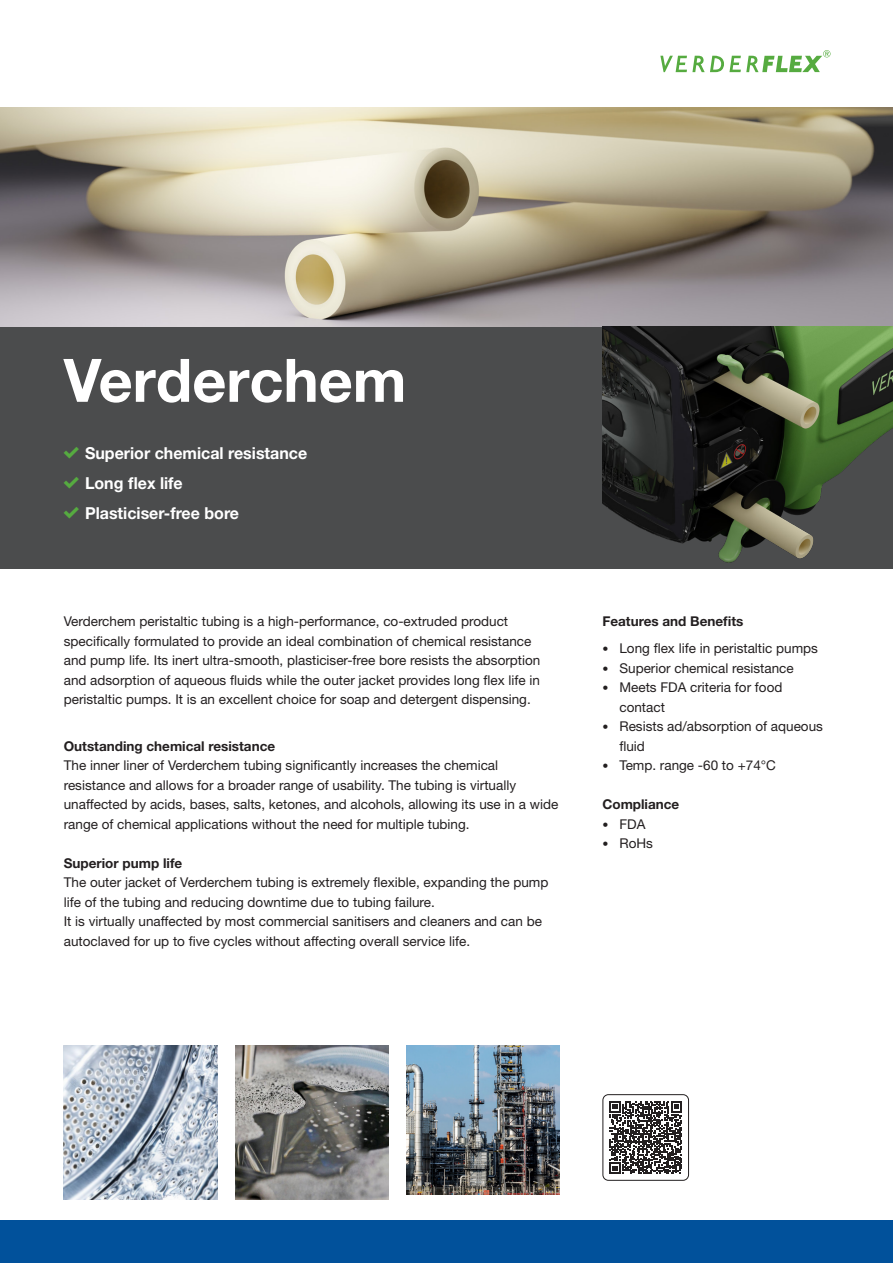
<style>
.page{position:relative;width:893px;height:1263px;background:#fff}
.page>*{position:absolute;margin:0;border:0;box-sizing:border-box;transform-origin:0 0}
.A4_Adv_Headline{font:700 60px "Helvetica Neue LT Std";color:#fff}
.t1{font:700 16.5px "Helvetica Neue LT Std";color:#fff}
.t2{font:13.5px/19.5px "Helvetica Neue LT Std";color:#231f20}
.Subhead{font:700 13.5px "Helvetica Neue LT Std";color:#231f20}
.s1{font-size:12px}
</style>
<div class="page">
<div style="left:0;top:327px;width:893px;height:242px;background:#4b4c4d"></div>
<svg style="left:660px;top:50px;width:170px;height:22px"></svg>
<div style="left:0;top:1221px;width:893px;height:42px;background:#01519b"></div>
<img style="left:0;top:107px;width:893px;height:220px">
<svg style="left:609px;top:1101px;width:73px;height:73px"></svg>
<div style="left:602px;top:1094px;width:87px;height:87px;border:1px solid #231f20;border-radius:6px"></div>
<img style="left:602px;top:327px;width:291px;height:236px">
<img style="left:235px;top:1046px;width:153px;height:153px">
<img style="left:64px;top:1046px;width:153px;height:153px">
<img style="left:406px;top:1046px;width:154px;height:149px">
<p class="A4_Adv_Headline" style="left:64px;top:343px;width:344px">Verderchem</p>
<p class="t1" style="left:85px;top:443px;width:224px">Superior chemical resistance</p>
<p class="t1" style="left:85px;top:473px;width:99px">Long flex life</p>
<p class="t1" style="left:85px;top:503px;width:156px">Plasticiser-free bore</p>
<p class="t2" style="left:64px;top:611px;width:478px">Verderchem peristaltic tubing is a high-performance, co-extruded product specifically formulated to provide an ideal combination of chemical resistance and pump life. Its inert ultra-smooth, plasticiser-free bore resists the absorption and adsorption of aqueous fluids while the outer jacket provides long flex life in peristaltic pumps. It is an excellent choice for soap and detergent dispensing.</p>
<p class="Subhead" style="left:64px;top:737px;width:213px">Outstanding chemical resistance</p>
<p class="t2" style="left:64px;top:755px;width:496px">The inner liner of Verderchem tubing significantly increases the chemical resistance and allows for a broader range of usability. The tubing is virtually unaffected by acids, bases, salts, ketones, and alcohols, allowing its use in a wide range of chemical applications without the need for multiple tubing.</p>
<p class="Subhead" style="left:64px;top:854px;width:120px">Superior pump life</p>
<p class="t2" style="left:64px;top:872px;width:486px">The outer jacket of Verderchem tubing is extremely flexible, expanding the pump life of the tubing and reducing downtime due to tubing failure.</p>
<p class="t2" style="left:64px;top:911px;width:480px">It is virtually unaffected by most commercial sanitisers and cleaners and can be autoclaved for up to five cycles without affecting overall service life.</p>
<p class="Subhead" style="left:602px;top:613px;width:143px">Features and Benefits</p>
<p class="t2" style="left:602px;top:638px;width:217px"><span class="s1">•</span> Long flex life in peristaltic pumps</p>
<p class="t2" style="left:602px;top:658px;width:193px"><span class="s1">•</span> Superior chemical resistance</p>
<p class="t2" style="left:619px;top:677px;width:164px;text-indent:-17px"><span class="s1">•</span> Meets FDA criteria for food contact</p>
<p class="t2" style="left:619px;top:716px;width:205px;text-indent:-17px"><span class="s1">•</span> Resists ad/absorption of aqueous fluid</p>
<p class="t2" style="left:602px;top:755px;width:175px"><span class="s1">•</span> Temp. range -60 to +74°C</p>
<p class="Subhead" style="left:602px;top:796px;width:78px">Compliance</p>
<p class="t2" style="left:602px;top:814px;width:45px"><span class="s1">•</span> FDA</p>
<p class="t2" style="left:602px;top:833px;width:52px"><span class="s1">•</span> RoHs</p>
</div>
